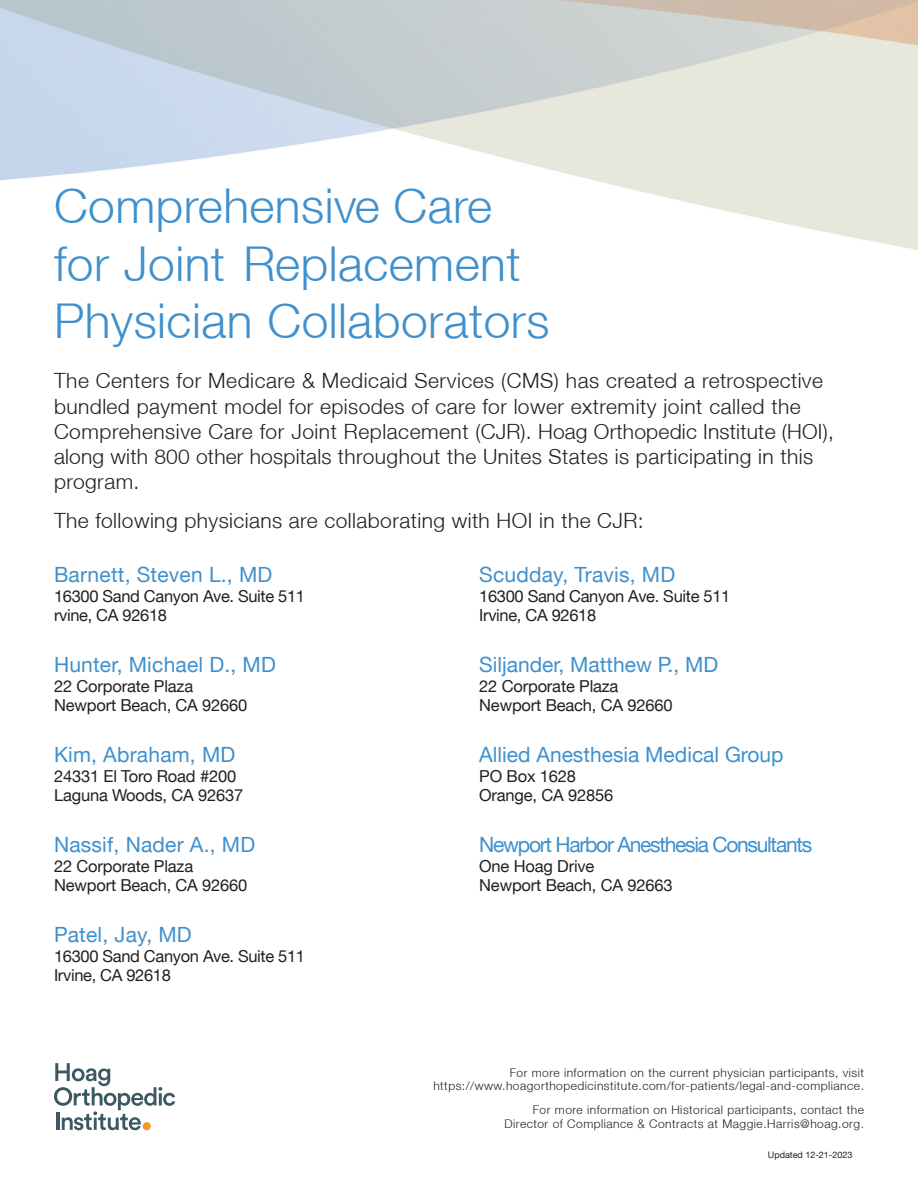
<style>
.page{position:relative;width:918px;height:1188px;background:#fff}
.page>*{position:absolute;margin:0;border:0;box-sizing:border-box;transform-origin:0 0}
.HMHP_Top_Bar{font:300 48px "Helvetica Neue LT";letter-spacing:.01em;color:#3f90cd}
.t1{font:300 21px/25.2px "Helvetica Neue LT";letter-spacing:.02em;color:#231f20}
.t2{font:21px "Helvetica Neue LT";color:#3f90cd}
.t3{font:21px "Helvetica Neue LT";letter-spacing:-.06em;color:#3f90cd}
.t4{font:16.5px "Helvetica Neue LT";letter-spacing:-.01em;color:#231f20}
.Body_Copy{font:300 12px/13.5px "Helvetica Neue LT";letter-spacing:.04em;color:#231f20;text-align:right}
.t5{font:9px "Helvetica Neue LT";color:#231f20}
</style>
<div class="page">
<svg style="left:54px;top:1063px;width:121px;height:67px"></svg>
<p class="HMHP_Top_Bar" style="left:54px;top:177px;width:440px">Comprehensive Care</p>
<p class="HMHP_Top_Bar" style="left:54px;top:234px;width:468px">for Joint Replacement</p>
<p class="HMHP_Top_Bar" style="left:54px;top:292px;width:497px">Physician Collaborators</p>
<p class="t1" style="left:54px;top:368px;width:781px">The Centers for Medicare &amp; Medicaid Services (CMS) has created a retrospective bundled payment model for episodes of care for lower extremity joint called the Comprehensive Care for Joint Replacement (CJR). Hoag Orthopedic Institute (HOI), along with 800 other hospitals throughout the Unites States is participating in this program.</p>
<p class="t1" style="left:54px;top:507px;width:591px">The following physicians are collaborating with HOI in the CJR:</p>
<p class="t2" style="left:54px;top:562px;width:220px">Barnett, Steven L., MD</p>
<p class="t4" style="left:54px;top:586px;width:253px">16300 Sand Canyon Ave. Suite 511</p>
<p class="t4" style="left:54px;top:606px;width:115px">rvine, CA 92618</p>
<p class="t2" style="left:54px;top:652px;width:223px">Hunter, Michael D., MD</p>
<p class="t4" style="left:54px;top:676px;width:141px">22 Corporate Plaza</p>
<p class="t4" style="left:54px;top:696px;width:195px">Newport Beach, CA 92660</p>
<p class="t2" style="left:54px;top:742px;width:183px">Kim, Abraham, MD</p>
<p class="t4" style="left:54px;top:766px;width:184px">24331 El Toro Road #200</p>
<p class="t4" style="left:54px;top:786px;width:191px">Laguna Woods, CA 92637</p>
<p class="t2" style="left:54px;top:832px;width:203px">Nassif, Nader A., MD</p>
<p class="t4" style="left:54px;top:856px;width:141px">22 Corporate Plaza</p>
<p class="t4" style="left:54px;top:876px;width:195px">Newport Beach, CA 92660</p>
<p class="t2" style="left:54px;top:922px;width:139px">Patel, Jay, MD</p>
<p class="t4" style="left:54px;top:946px;width:253px">16300 Sand Canyon Ave. Suite 511</p>
<p class="t4" style="left:54px;top:966px;width:119px">Irvine, CA 92618</p>
<p class="t2" style="left:479px;top:562px;width:197px">Scudday, Travis, MD</p>
<p class="t4" style="left:479px;top:586px;width:253px">16300 Sand Canyon Ave. Suite 511</p>
<p class="t4" style="left:479px;top:606px;width:119px">Irvine, CA 92618</p>
<p class="t2" style="left:479px;top:652px;width:240px">Siljander, Matthew P., MD</p>
<p class="t4" style="left:479px;top:676px;width:141px">22 Corporate Plaza</p>
<p class="t4" style="left:479px;top:696px;width:195px">Newport Beach, CA 92660</p>
<p class="t2" style="left:479px;top:742px;width:306px">Allied Anesthesia Medical Group</p>
<p class="t4" style="left:479px;top:766px;width:98px">PO Box 1628</p>
<p class="t4" style="left:479px;top:786px;width:136px">Orange, CA 92856</p>
<p class="t3" style="left:479px;top:832px;width:335px">Newport Harbor Anesthesia Consultants</p>
<p class="t4" style="left:479px;top:856px;width:117px">One Hoag Drive</p>
<p class="t4" style="left:479px;top:876px;width:195px">Newport Beach, CA 92663</p>
<p class="Body_Copy" style="left:433px;top:1065px;width:432px">For more information on the current physician participants, visit https://www.hoagorthopedicinstitute.com/for-patients/legal-and-compliance.</p>
<p class="Body_Copy" style="left:505px;top:1103px;width:361px">For more information on Historical participants, contact the<br>Director of Compliance &amp; Contracts at Maggie.Harris@hoag.org.</p>
<p class="t5" style="left:768px;top:1149px;width:86px">Updated 12-21-2023</p>
</div>
